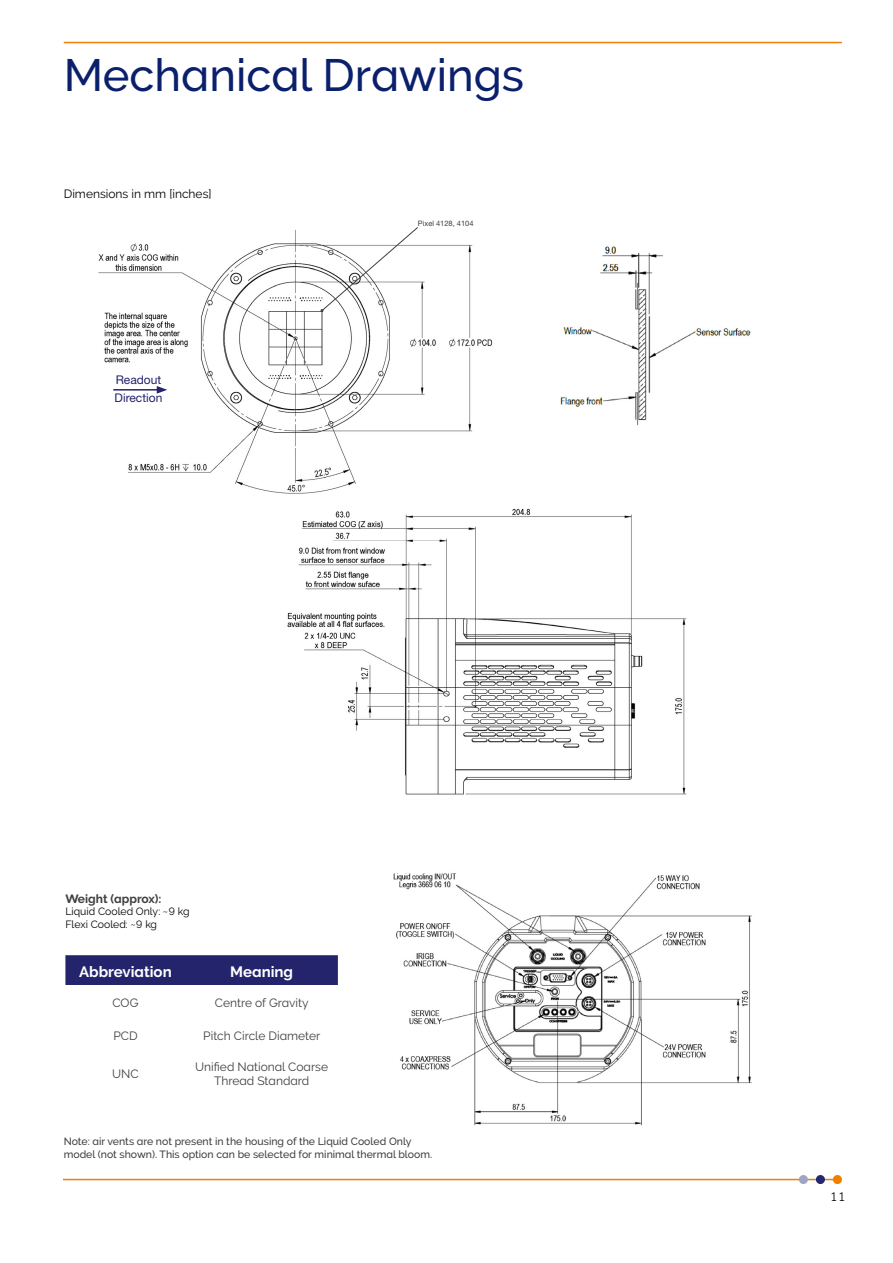
<style>
.page{position:relative;width:893px;height:1263px;background:#fff}
.page>*{position:absolute;margin:0;border:0;box-sizing:border-box;transform-origin:0 0}
.t1{font:45.15px "Oxford Raleway Medium";color:#0b206c}
.t2{font:15px "Oxford Raleway Bold";color:#fff}
.t3{font:12px/14.4px "Oxford Raleway Regular";color:#3f3f3e;text-align:center}
.t4{font:12px "Oxford Raleway Regular";color:#000}
.t5{font:12px/18px "Helvetica Neue LT Std";color:#24246c}
.t6{font:12px "Oxford Raleway Bold";color:#3f3f3e}
.t7{font:10.5px/12.6px "Oxford Raleway Medium";color:#3f3f3e}
.t8{font:10.5px/12.6px "Oxford Raleway Regular";color:#000}
.t9{font:7.5px "Helvetica Neue LT Std";color:#3f3f3e}
</style>
<div class="page">
<hr style="left:64px;top:42px;width:778px;height:1px;background:#f07f00">
<hr style="left:64px;top:1179px;width:771px;height:1px;background:#f07f00">
<div style="left:834px;top:1176px;width:7px;height:7px;background:#f07f00;border-radius:50%"></div>
<div style="left:833px;top:1175px;width:9px;height:9px;border:2px solid #f07f00;border-radius:50%"></div>
<div style="left:800px;top:1176px;width:7px;height:7px;background:#a1a5c4;border-radius:50%"></div>
<div style="left:799px;top:1175px;width:9px;height:9px;border:2px solid #a1a5c4;border-radius:50%"></div>
<div style="left:817px;top:1176px;width:7px;height:7px;background:#232870;border-radius:50%"></div>
<div style="left:816px;top:1175px;width:9px;height:9px;border:2px solid #232870;border-radius:50%"></div>
<img style="left:287px;top:508px;width:400px;height:287px">
<img style="left:393px;top:873px;width:359px;height:253px">
<img style="left:98px;top:230px;width:395px;height:264px">
<svg style="left:320px;top:227px;width:99px;height:85px"></svg>
<hr style="left:113px;top:389px;width:46px;height:2px;background:#24246c">
<svg style="left:157px;top:386px;width:10px;height:8px"></svg>
<div style="left:65px;top:955px;width:273px;height:30px;background:#24246c"></div>
<img style="left:560px;top:246px;width:191px;height:180px">
<div style="left:669px;top:227px;width:15px;height:20px;background:#fff"></div>
<h1 class="t1" style="left:64px;top:49px;width:462px">Mechanical Drawings</h1>
<p class="t4" style="left:64px;top:187px;width:149px">Dimensions in mm [inches]</p>
<p class="t5" style="left:115px;top:371px;width:49px">Readout<br>Direction</p>
<p class="t9" style="left:418px;top:219px;width:57px">Pixel 4128, 4104</p>
<p class="t6" style="left:65px;top:892px;width:98px">Weight (approx):</p>
<p class="t8" style="left:65px;top:905px;width:126px">Liquid Cooled Only: ~9 kg<br>Flexi Cooled: ~9 kg</p>
<h2 class="t2" style="left:79px;top:963px;width:94px">Abbreviation</h2>
<h2 class="t2" style="left:230px;top:963px;width:64px">Meaning</h2>
<p class="t3" style="left:113px;top:996px;width:27px">COG</p>
<p class="t3" style="left:215px;top:996px;width:95px">Centre of Gravity</p>
<p class="t3" style="left:113px;top:1029px;width:26px">PCD</p>
<p class="t3" style="left:203px;top:1029px;width:119px">Pitch Circle Diameter</p>
<p class="t3" style="left:112px;top:1067px;width:28px">UNC</p>
<p class="t3" style="left:195px;top:1059px;width:134px">Unified National Coarse<br>Thread Standard</p>
<p class="t7" style="left:64px;top:1135px;width:370px">Note: air vents are not present in the housing of the Liquid Cooled Only model (not shown). This option can be selected for minimal thermal bloom.</p>
<p class="t4" style="left:830px;top:1190px;width:17px">11</p>
</div>
